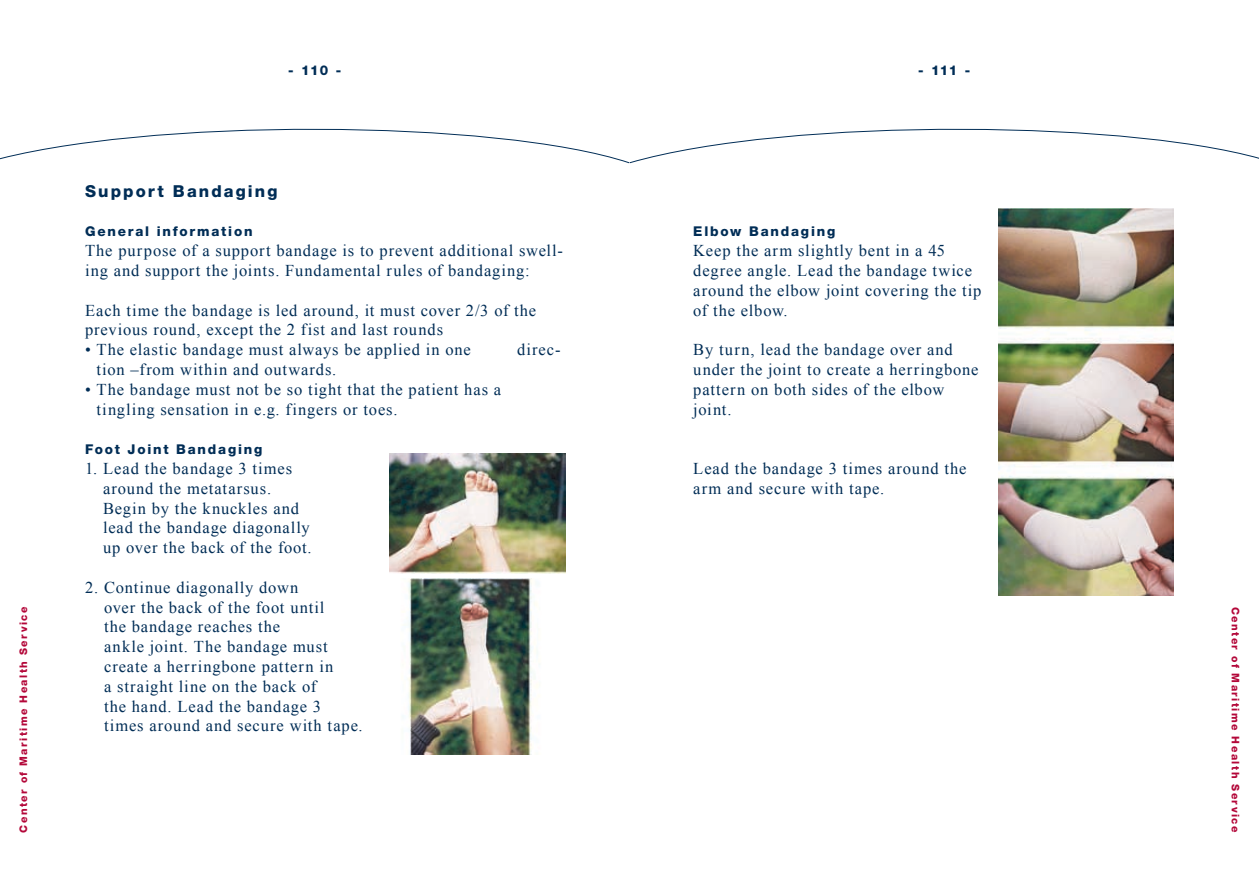
<style>
.page{position:relative;width:1259px;height:893px;background:#fff}
.page>*{position:absolute;margin:0;border:0;box-sizing:border-box;transform-origin:0 0}
.t1{font:16.5px/19.8px "Times New Roman";letter-spacing:.05em;color:#002d56}
.t2{font:800 16.5px "Helvetica Neue";letter-spacing:.13em;color:#002d56}
.t3{font:800 13.5px "Helvetica Neue";letter-spacing:.135em;color:#002d56}
.t4{font:800 10.5px "Helvetica Neue";letter-spacing:.14em;color:#b30739}
</style>
<div class="page">
<svg style="left:0;top:128px;width:1259px;height:36px"></svg>
<img style="left:998px;top:208px;width:176px;height:387px">
<img style="left:390px;top:454px;width:175px;height:119px">
<img style="left:408px;top:578px;width:130px;height:177px">
<p class="t4" style="left:17px;top:832px;width:227px;rotate:-90deg">Center of Maritime Health Service</p>
<p class="t3" style="left:288px;top:62px;width:55px">- 110 -</p>
<p class="t2" style="left:85px;top:181px;width:194px">Support Bandaging</p>
<p class="t3" style="left:85px;top:224px;width:169px">General information</p>
<p class="t1" style="left:85px;top:241px;width:479px">The purpose of a support bandage is to prevent additional swell&shy;ing and support the joints. Fundamental rules of bandaging:</p>
<p class="t1" style="left:85px;top:300px;width:453px">Each time the bandage is led around, it must cover 2/3 of the previous round, except the 2 fist and last rounds</p>
<p class="t1" style="left:85px;top:340px;width:387px">• The elastic bandage must always be applied in one</p>
<p class="t1" style="left:517px;top:340px;width:45px">direc-</p>
<p class="t1" style="left:97px;top:359px;width:241px">tion –from within and outwards.</p>
<p class="t1" style="left:97px;top:379px;width:406px;text-indent:-12px">• The bandage must not be so tight that the patient has a tingling sensation in e.g. fingers or toes.</p>
<p class="t3" style="left:85px;top:441px;width:179px">Foot Joint Bandaging</p>
<p class="t1" style="left:103px;top:458px;width:210px;text-indent:-18px">1. Lead the bandage 3 times around the metatarsus.<br>Begin by the knuckles and lead the bandage diagonally up over the back of the foot.</p>
<p class="t1" style="left:104px;top:577px;width:260px;text-indent:-19px">2. Continue diagonally down<br>over the back of the foot until<br>the bandage reaches the<br>ankle joint. The bandage must create a herringbone pattern in<br>a straight line on the back of<br>the hand. Lead the bandage 3 times around and secure with tape.</p>
<p class="t3" style="left:918px;top:62px;width:54px">- 111 -</p>
<p class="t3" style="left:693px;top:224px;width:144px">Elbow Bandaging</p>
<p class="t1" style="left:693px;top:241px;width:290px">Keep the arm slightly bent in a 45 degree angle. Lead the bandage twice around the elbow joint covering the tip of the elbow.</p>
<p class="t1" style="left:693px;top:340px;width:287px">By turn, lead the bandage over and under the joint to create a herringbone pattern on both sides of the elbow joint.</p>
<p class="t1" style="left:693px;top:458px;width:274px">Lead the bandage 3 times around the arm and secure with tape.</p>
<p class="t4" style="left:1241px;top:607px;width:227px;rotate:90deg">Center of Maritime Health Service</p>
</div>
